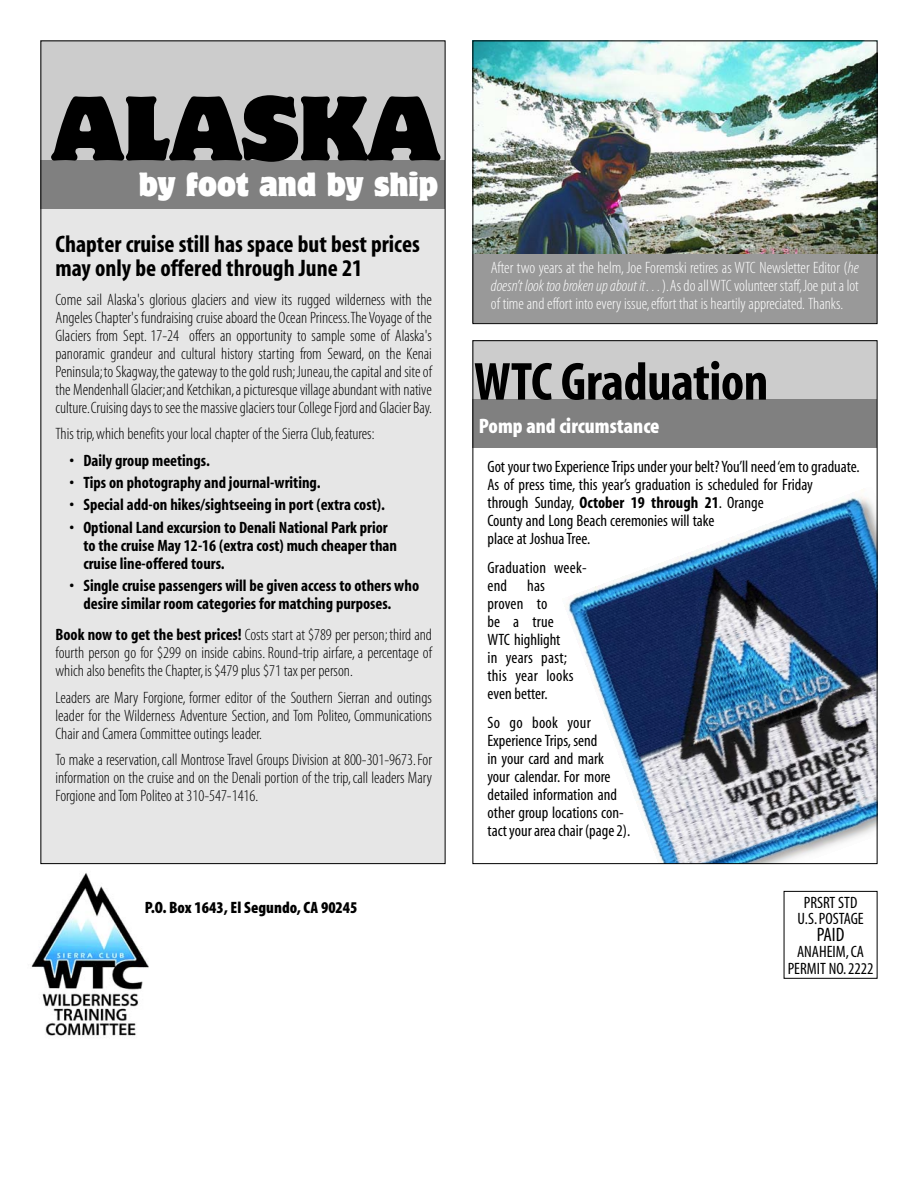
<style>
.page{position:relative;width:918px;height:1188px;background:#fff}
.page>*{position:absolute;margin:0;border:0;box-sizing:border-box;transform-origin:0 0}
.t1{font:81px "Motter Corpus MM 600";color:#000}
.t2{font:54px "Myriad MM 700 300";letter-spacing:-.01em;color:#000}
.t3{font:30px "Motter Corpus MM 450";color:#fff}
.t4{font:24px/24px "Myriad MM 700 300";color:#000}
.t5{font:21px "Myriad MM 830 300";color:#fff}
.t6{font:19.5px "Myriad MM 400 300";color:#000}
.t7{font:16.5px/18px "Myriad MM 215 300";color:#000;text-align:justify}
.t8{font:16.5px/18px "Myriad MM 400 300";color:#000}
.t9{font:16.5px/18px "Myriad MM 700 300";color:#000}
.t10{font:16.5px/18px "Myriad MM 215 300";color:#fff;text-align:justify}
.t11{font:16.5px "Myriad MM 830 300";color:#000}
.s1{font-family:"Myriad MM 700 300"}
.s2{font-family:"Myriad MM It 215 300"}
</style>
<div class="page">
<img style="left:566px;top:489px;width:310px;height:373px">
<div style="left:472px;top:40px;width:406px;height:283px;background:#999"></div>
<div style="left:40px;top:40px;width:406px;height:824px;background:#e6e6e6"></div>
<div style="left:40px;top:40px;width:406px;height:169px;background:#ccc"></div>
<div style="left:40px;top:160px;width:406px;height:49px;background:#808080"></div>
<img style="left:31px;top:873px;width:118px;height:165px">
<div style="left:784px;top:891px;width:94px;height:88px;border:1px solid #000"></div>
<img style="left:474px;top:42px;width:402px;height:211px">
<div style="left:472px;top:40px;width:406px;height:284px;border:1px solid #000"></div>
<div style="left:472px;top:365px;width:406px;height:83px;background:#808080"></div>
<div style="left:472px;top:340px;width:406px;height:59px;background:#ccc"></div>
<h1 class="t1" style="left:52px;top:97px;width:389px">ALASKA</h1>
<h3 class="t3" style="left:139px;top:173px;width:301px">by foot and by ship</h3>
<h3 class="t4" style="left:56px;top:234px;width:366px">Chapter cruise still has space but best prices may only be offered through June 21</h3>
<p class="t7" style="left:56px;top:291px;width:378px">Come sail Alaska's glorious glaciers and view its rugged wilderness with the Angeles Chapter's fundraising cruise aboard the Ocean Princess.The Voyage of the Glaciers from Sept. 17-24 offers an opportunity to sample some of Alaska's panoramic grandeur and cultural history starting from Seward, on the Kenai Peninsula;to Skagway,the gateway to the gold rush;Juneau,the capital and site of the Mendenhall Glacier;and Ketchikan,a picturesque village abundant with native culture.Cruising days to see the massive glaciers tour College Fjord and Glacier Bay.</p>
<p class="t7" style="left:56px;top:426px;width:321px">This trip,which benefits your local chapter of the Sierra Club,features:</p>
<p class="t9" style="left:69px;top:453px;width:142px">• Daily group meetings.</p>
<p class="t9" style="left:69px;top:475px;width:253px">• Tips on photography and journal-writing.</p>
<p class="t9" style="left:69px;top:497px;width:317px">• Special add-on hikes/sightseeing in port (extra cost).</p>
<p class="t9" style="left:83px;top:520px;width:315px;text-indent:-14px">• Optional Land excursion to Denali National Park prior to the cruise May 12-16 (extra cost) much cheaper than cruise line-offered tours.</p>
<p class="t9" style="left:83px;top:578px;width:337px;text-indent:-14px">• Single cruise passengers will be given access to others who desire similar room categories for matching purposes.</p>
<p class="t7" style="left:56px;top:627px;width:378px"><span class="s1">Book now to get the best prices!</span> Costs start at $789 per person; third and fourth person go for $299 on inside cabins. Round-trip airfare, a percentage of which also benefits the Chapter,is $479 plus $71 tax per person.</p>
<p class="t7" style="left:56px;top:689px;width:378px">Leaders are Mary Forgione, former editor of the Southern Sierran and outings leader for the Wilderness Adventure Section, and Tom Politeo, Communications Chair and Camera Committee outings leader.</p>
<p class="t7" style="left:56px;top:752px;width:378px">To make a reservation, call Montrose Travel Groups Division at 800-301-9673.For information on the cruise and on the Denali portion of the trip, call leaders Mary Forgione and Tom Politeo at 310-547-1416.</p>
<p class="t11" style="left:145px;top:902px;width:214px">P.O. Box 1643, El Segundo, CA 90245</p>
<p class="t10" style="left:491px;top:260px;width:369px">After two years at the helm, Joe Foremski retires as WTC Newsletter Editor (<span class="s2">he doesn’t look too broken up about it…</span>).As do all WTC volunteer staff,Joe put a lot of time and effort into every issue,effort that is heartily appreciated. Thanks.</p>
<h2 class="t2" style="left:474px;top:364px;width:296px">WTC Graduation</h2>
<p class="t5" style="left:479px;top:419px;width:182px">Pomp and circumstance</p>
<p class="t8" style="left:487px;top:459px;width:374px">Got your two Experience Trips under your belt? You’ll need ‘em to graduate.<br>As of press time, this year’s graduation is scheduled for Friday<br>through Sunday, <span class="s1">October 19 through 21</span>. Orange<br>County and Long Beach ceremonies will take<br>place at Joshua Tree.</p>
<p class="t8" style="left:487px;top:560px;width:101px">Graduation week&shy;end has<br>proven to<br>be a true<br>WTC highlight<br>in years past; this year looks even better.</p>
<p class="t8" style="left:487px;top:715px;width:144px">So go book your<br>Experience Trips, send<br>in your card and mark your calendar. For more detailed information and other group locations con&shy;tact your area chair (page 2).</p>
<p class="t8" style="left:797px;top:895px;width:68px;line-height:16.5px;text-align:center">PRSRT STD<br>U.S.POSTAGE</p>
<p class="t6" style="left:817px;top:928px;width:29px">PAID</p>
<p class="t8" style="left:788px;top:945px;width:87px;line-height:16.5px;text-align:center">ANAHEIM, CA<br>PERMIT NO.2222</p>
</div>
